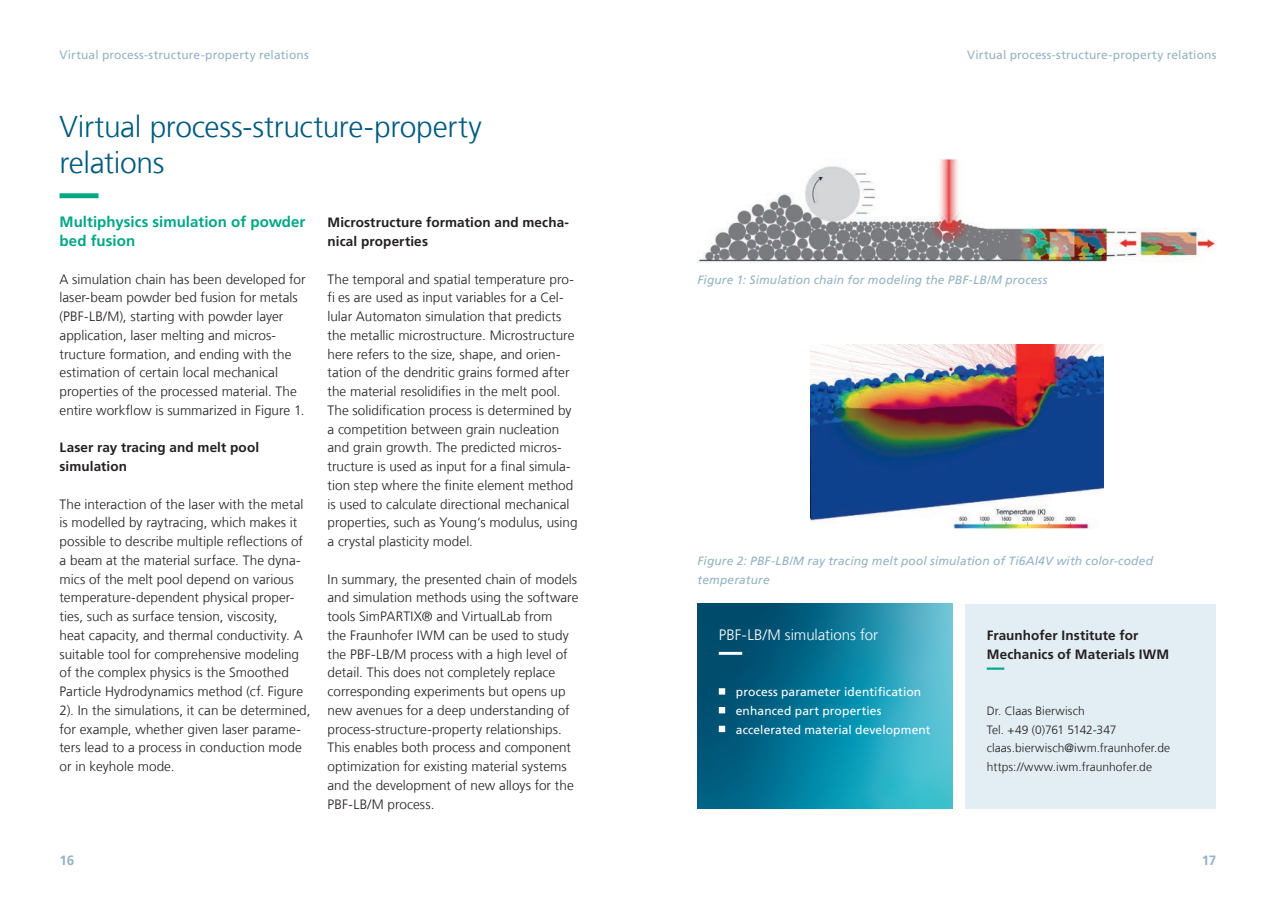
<style>
.page{position:relative;width:1276px;height:910px;background:#fff}
.page>*{position:absolute;margin:0;border:0;box-sizing:border-box;transform-origin:0 0}
.Ueberschrift_20_24_blue_gruen_Linie_unte{font:300 30px/36px "Frutiger LT Com";letter-spacing:-.015em;color:#005b7f}
.Zwischenueberschrift_10_12_5_gruen_bold_{font:700 15px/18.8px "Frutiger LT Com";letter-spacing:.005em;color:#00a786}
.Infokasten_gross_Ueberschrift_12_14_4_we{font:300 15px "Frutiger LT Com";letter-spacing:-.005em;color:#fff}
.Fliesstext_9_12_5_schwarz{font:300 13.5px/18.8px "Frutiger LT Com";letter-spacing:.005em;color:#231f20}
.Absatzueberschrift_9_12_5_schwarz_bold{font:700 13.5px/18.8px "Frutiger LT Com";letter-spacing:.01em;color:#231f20}
.Infokasten_klein_Ueberschrift_9_12_5_sch{font:700 13.5px/18.8px "Frutiger LT Com";letter-spacing:.005em;color:#231f20}
.t1{font:700 13.5px "Frutiger LT Com";color:#93b3c3}
.Bildtext_Marginal_8_12_5_grey{font:italic 12px/18.8px "Frutiger LT Com";letter-spacing:.01em;color:#93b3c3}
.t2{font:12px "Frutiger LT Com";letter-spacing:.015em;color:#93b3c3}
.Aufzaehlung_9_12_5_weiss{font:12px "Frutiger LT Com";letter-spacing:.01em;color:#fff}
.Infokasten_klein_Fliesstext_8_12_5_schwa{font:300 12px "Frutiger LT Com";letter-spacing:.005em;color:#231f20}
.Infokasten_klein_Fliesstext_8_12_5_schwa-2{font:300 12px "Frutiger LT Com";letter-spacing:-.025em;color:#231f20}
</style>
<div class="page">
<img style="left:810px;top:344px;width:294px;height:186px">
<svg style="left:60px;top:193px;width:39px;height:5px"></svg>
<img style="left:697px;top:159px;width:519px;height:103px">
<div style="left:965px;top:604px;width:251px;height:205px;background:#e2eef4"></div>
<svg style="left:986px;top:667px;width:19px;height:3px"></svg>
<svg style="left:697px;top:604px;width:255px;height:205px;background:#16829f"></svg>
<svg style="left:719px;top:652px;width:224px;height:3px"></svg>
<svg style="left:719px;top:688px;width:224px;height:7px;background:#1a86a3"></svg>
<svg style="left:719px;top:707px;width:224px;height:6px"></svg>
<svg style="left:719px;top:726px;width:224px;height:6px"></svg>
<p class="t2" style="left:60px;top:47px;width:251px">Virtual process-structure-property relations</p>
<p class="Ueberschrift_20_24_blue_gruen_Linie_unte" style="left:60px;top:109px;width:424px">Virtual process-structure-property relations</p>
<p class="Zwischenueberschrift_10_12_5_gruen_bold_" style="left:60px;top:213px;width:247px">Multiphysics simulation of powder bed fusion</p>
<p class="Fliesstext_9_12_5_schwarz" style="left:60px;top:270px;width:248px">A simulation chain has been developed for laser-beam powder bed fusion for metals (PBF-LB/M), starting with powder layer application, laser melting and micros&shy;tructure formation, and ending with the estimation of certain local mechanical properties of the processed material. The entire workflow is summarized in Figure 1.</p>
<p class="Absatzueberschrift_9_12_5_schwarz_bold" style="left:60px;top:438px;width:201px">Laser ray tracing and melt pool simulation</p>
<p class="Fliesstext_9_12_5_schwarz" style="left:60px;top:495px;width:252px">The interaction of the laser with the metal is modelled by raytracing, which makes it possible to describe multiple reflections of a beam at the material surface. The dyna&shy;mics of the melt pool depend on various temperature-dependent physical proper&shy;ties, such as surface tension, viscosity,<br>heat capacity, and thermal conductivity. A suitable tool for comprehensive modeling of the complex physics is the Smoothed Particle Hydrodynamics method (cf. Figure 2). In the simulations, it can be determined, for example, whether given laser parame&shy;ters lead to a process in conduction mode or in keyhole mode.</p>
<p class="t1" style="left:60px;top:852px;width:16px">16</p>
<p class="Absatzueberschrift_9_12_5_schwarz_bold" style="left:327px;top:213px;width:243px">Microstructure formation and mecha&shy;nical properties</p>
<p class="Fliesstext_9_12_5_schwarz" style="left:327px;top:270px;width:251px">The temporal and spatial temperature pro&shy;fi es are used as input variables for a Cel&shy;lular Automaton simulation that predicts the metallic microstructure. Microstructure here refers to the size, shape, and orien&shy;tation of the dendritic grains formed after the material resolidifies in the melt pool.<br>The solidification process is determined by a competition between grain nucleation and grain growth. The predicted micros&shy;tructure is used as input for a final simula&shy;tion step where the finite element method is used to calculate directional mechanical properties, such as Young‘s modulus, using a crystal plasticity model.</p>
<p class="Fliesstext_9_12_5_schwarz" style="left:327px;top:570px;width:252px">In summary, the presented chain of models and simulation methods using the software tools SimPARTIX® and VirtualLab from<br>the Fraunhofer IWM can be used to study the PBF-LB/M process with a high level of detail. This does not completely replace corresponding experiments but opens up new avenues for a deep understanding of process-structure-property relationships.<br>This enables both process and component optimization for existing material systems and the development of new alloys for the PBF-LB/M process.</p>
<p class="t2" style="left:967px;top:47px;width:251px">Virtual process-structure-property relations</p>
<p class="Bildtext_Marginal_8_12_5_grey" style="left:697px;top:270px;width:351px">Figure 1: Simulation chain for modeling the PBF-LB/M process</p>
<p class="Bildtext_Marginal_8_12_5_grey" style="left:697px;top:551px;width:457px">Figure 2: PBF-LB/M ray tracing melt pool simulation of Ti6Al4V with color-coded temperature</p>
<p class="Infokasten_gross_Ueberschrift_12_14_4_we" style="left:719px;top:626px;width:161px">PBF-LB/M simulations for</p>
<p class="Aufzaehlung_9_12_5_weiss" style="left:736px;top:685px;width:187px">process parameter identification</p>
<p class="Aufzaehlung_9_12_5_weiss" style="left:736px;top:704px;width:147px">enhanced part properties</p>
<p class="Aufzaehlung_9_12_5_weiss" style="left:736px;top:722px;width:196px">accelerated material development</p>
<p class="Infokasten_klein_Ueberschrift_9_12_5_sch" style="left:986px;top:626px;width:184px">Fraunhofer Institute for<br>Mechanics of Materials IWM</p>
<p class="Infokasten_klein_Fliesstext_8_12_5_schwa" style="left:986px;top:704px;width:99px">Dr. Claas Bierwisch</p>
<p class="Infokasten_klein_Fliesstext_8_12_5_schwa-2" style="left:986px;top:722px;width:131px">Tel. +49 (0)761 5142-347</p>
<p class="Infokasten_klein_Fliesstext_8_12_5_schwa" style="left:986px;top:741px;width:185px">claas.bierwisch@iwm.fraunhofer.de</p>
<p class="Infokasten_klein_Fliesstext_8_12_5_schwa" style="left:986px;top:760px;width:167px">https://www.iwm.fraunhofer.de</p>
<p class="t1" style="left:1202px;top:852px;width:16px">17</p>
</div>
